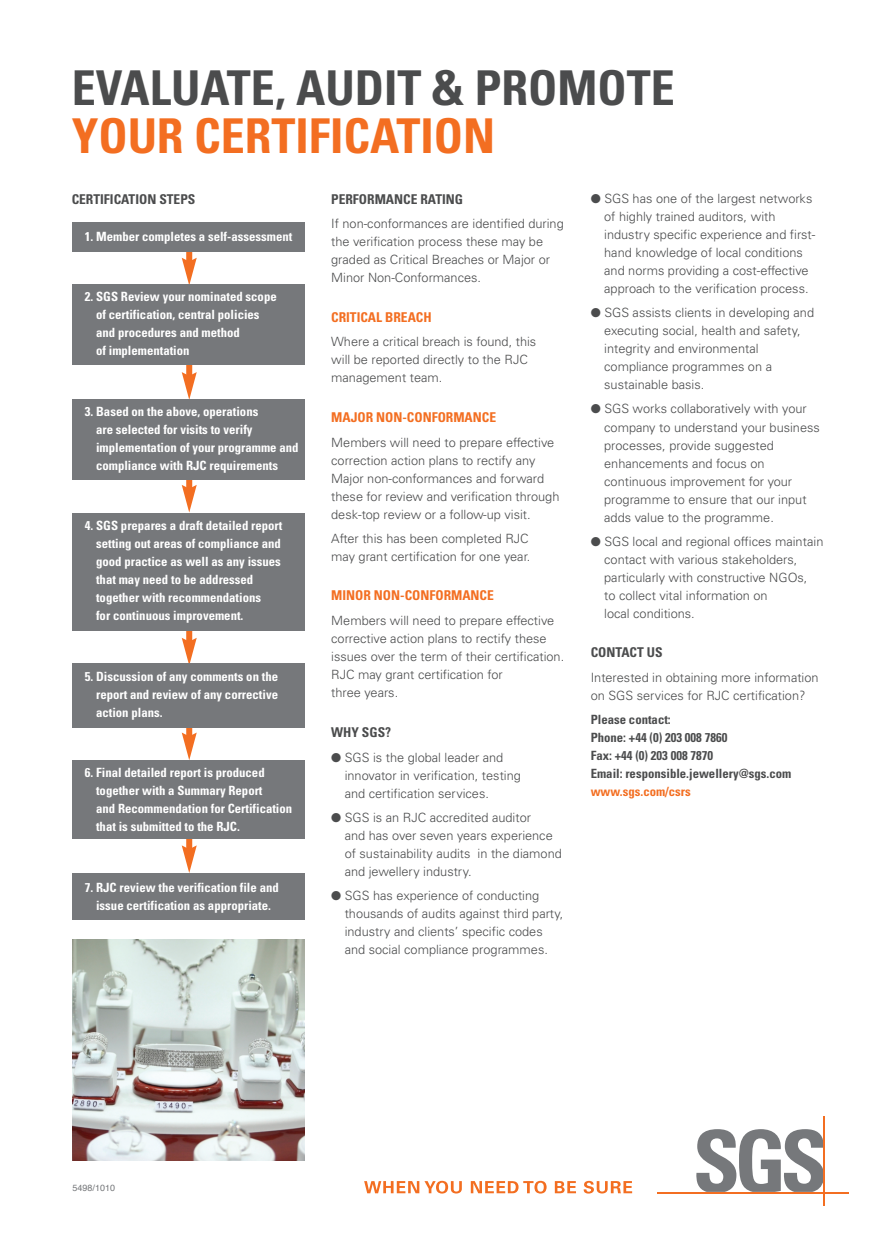
<style>
.page{position:relative;width:896px;height:1260px;background:#fff}
.page>*{position:absolute;margin:0;border:0;box-sizing:border-box;transform-origin:0 0}
.t1{font:700 condensed 48px "Univers";color:#4b4c4d}
.t2{font:700 condensed 48px "Univers";color:#f36e21}
.t3{font:700 condensed 13.5px "Univers";color:#f36e21}
.t4{font:700 condensed 13.5px "Univers";color:#4b4c4d}
.t5{font:300 12.75px/18px "Univers";color:#4b4c4d}
.t6{font:700 condensed 12.75px/18px "Univers";color:#fff}
.t7{font:700 condensed 12.75px/18px "Univers";color:#4b4c4d}
.t8{font:700 condensed 12.75px "Univers";color:#f36e21}
.t9{font:9px "Helvetica";color:#76787b}
</style>
<div class="page">
<div style="left:186px;top:364px;width:6px;height:13px;background:#f36e21"></div>
<svg style="left:182px;top:372px;width:15px;height:27px"></svg>
<div style="left:186px;top:838px;width:6px;height:13px;background:#f36e21"></div>
<svg style="left:182px;top:845px;width:15px;height:28px"></svg>
<svg style="left:186px;top:479px;width:6px;height:6px"></svg>
<svg style="left:182px;top:485px;width:15px;height:28px"></svg>
<div style="left:186px;top:630px;width:6px;height:13px;background:#f36e21"></div>
<svg style="left:182px;top:638px;width:15px;height:25px"></svg>
<div style="left:186px;top:725px;width:6px;height:13px;background:#f36e21"></div>
<svg style="left:182px;top:732px;width:15px;height:28px"></svg>
<div style="left:186px;top:250px;width:6px;height:13px;background:#f36e21"></div>
<svg style="left:182px;top:258px;width:15px;height:26px"></svg>
<div style="left:73px;top:874px;width:232px;height:46px;background:#76787b"></div>
<div style="left:73px;top:761px;width:232px;height:78px;background:#76787b"></div>
<div style="left:73px;top:663px;width:232px;height:65px;background:#76787b"></div>
<div style="left:73px;top:513px;width:232px;height:117px;background:#76787b"></div>
<div style="left:73px;top:399px;width:232px;height:80px;background:#76787b"></div>
<div style="left:73px;top:222px;width:232px;height:30px;background:#76787b"></div>
<svg style="left:364px;top:1181px;width:98px;height:12px"></svg>
<svg style="left:471px;top:1181px;width:75px;height:12px"></svg>
<svg style="left:555px;top:1181px;width:21px;height:12px"></svg>
<svg style="left:583px;top:1181px;width:49px;height:12px"></svg>
<svg style="left:696px;top:1129px;width:127px;height:63px"></svg>
<hr style="left:657px;top:1192px;width:192px;height:1px;background:#f36e21">
<hr style="left:823px;top:1117px;width:2px;height:89px;background:#f36e21">
<img style="left:73px;top:939px;width:232px;height:221px">
<div style="left:73px;top:284px;width:232px;height:81px;background:#76787b"></div>
<h1 class="t1" style="left:72px;top:70px;width:604px">EVALUATE, AUDIT &amp; PROMOTE</h1>
<h1 class="t2" style="left:72px;top:118px;width:425px">YOUR CERTIFICATION</h1>
<p class="t4" style="left:72px;top:194px;width:125px">CERTIFICATION STEPS</p>
<p class="t6" style="left:85px;top:228px;width:209px">1. Member completes a self-assessment</p>
<p class="t6" style="left:96px;top:289px;width:182px;text-indent:-11px">2. SGS Review your nominated scope of certification, central policies and procedures and method<br>of implementation</p>
<p class="t6" style="left:96px;top:403px;width:204px;text-indent:-11px">3. Based on the above, operations<br>are selected for visits to verify implementation of your programme and compliance with RJC requirements</p>
<p class="t6" style="left:96px;top:518px;width:188px;text-indent:-11px">4. SGS prepares a draft detailed report setting out areas of compliance and good practice as well as any issues that may need to be addressed together with recommendations<br>for continuous improvement.</p>
<p class="t6" style="left:96px;top:668px;width:184px;text-align:justify;text-indent:-11px">5. Discussion of any comments on the report and review of any corrective action plans.</p>
<p class="t6" style="left:96px;top:765px;width:198px;text-indent:-11px">6. Final detailed report is produced together with a Summary Report<br>and Recommendation for Certification that is submitted to the RJC.</p>
<p class="t6" style="left:85px;top:879px;width:195px;text-align:center">7. RJC review the verification file and issue certification as appropriate.</p>
<p class="t4" style="left:331px;top:194px;width:133px">PERFORMANCE RATING</p>
<p class="t5" style="left:331px;top:216px;width:234px">If non-conformances are identified during the verification process these may be graded as Critical Breaches or Major or Minor Non-Conformances.</p>
<p class="t3" style="left:331px;top:312px;width:102px">CRITICAL BREACH</p>
<p class="t5" style="left:331px;top:334px;width:206px">Where a critical breach is found, this will be reported directly to the RJC management team.</p>
<p class="t3" style="left:331px;top:412px;width:166px">MAJOR NON-CONFORMANCE</p>
<p class="t5" style="left:331px;top:434px;width:230px">Members will need to prepare effective correction action plans to rectify any Major non-conformances and forward these for review and verification through desk-top review or a follow-up visit.</p>
<p class="t5" style="left:331px;top:530px;width:201px">After this has been completed RJC may grant certification for one year.</p>
<p class="t3" style="left:331px;top:591px;width:164px">MINOR NON-CONFORMANCE</p>
<p class="t5" style="left:331px;top:613px;width:234px">Members will need to prepare effective corrective action plans to rectify these issues over the term of their certification.<br>RJC may grant certification for<br>three years.</p>
<p class="t4" style="left:331px;top:727px;width:61px">WHY SGS?</p>
<p class="t5" style="left:345px;top:749px;width:178px;text-indent:-14px">● SGS is the global leader and innovator in verification, testing and certification services.</p>
<p class="t5" style="left:345px;top:809px;width:219px;text-indent:-13px">● SGS is an RJC accredited auditor<br>and has over seven years experience of sustainability audits in the diamond and jewellery industry.</p>
<p class="t5" style="left:345px;top:887px;width:220px;text-indent:-14px">● SGS has experience of conducting thousands of audits against third party, industry and clients’ specific codes and social compliance programmes.</p>
<p class="t5" style="left:604px;top:191px;width:213px;text-indent:-14px">● SGS has one of the largest networks of highly trained auditors, with industry specific experience and first&shy;hand knowledge of local conditions and norms providing a cost-effective approach to the verification process.</p>
<p class="t5" style="left:604px;top:305px;width:211px;text-indent:-14px">● SGS assists clients in developing and executing social, health and safety, integrity and environmental compliance programmes on a sustainable basis.</p>
<p class="t5" style="left:604px;top:401px;width:217px;text-indent:-13px">● SGS works collaboratively with your company to understand your business processes, provide suggested enhancements and focus on continuous improvement for your programme to ensure that our input adds value to the programme.</p>
<p class="t5" style="left:604px;top:533px;width:221px;text-indent:-13px">● SGS local and regional offices maintain contact with various stakeholders, particularly with constructive NGOs,<br>to collect vital information on<br>local conditions.</p>
<p class="t4" style="left:590px;top:647px;width:73px">CONTACT US</p>
<p class="t5" style="left:590px;top:670px;width:229px">Interested in obtaining more information on SGS services for RJC certification?</p>
<p class="t7" style="left:590px;top:711px;width:202px">Please contact:<br>Phone: +44 (0) 203 008 7860<br>Fax: +44 (0) 203 008 7870<br>Email: responsible.jewellery@sgs.com</p>
<p class="t8" style="left:590px;top:787px;width:102px">www.sgs.com/csrs</p>
<p class="t9" style="left:73px;top:1184px;width:44px">5498/1010</p>
</div>
